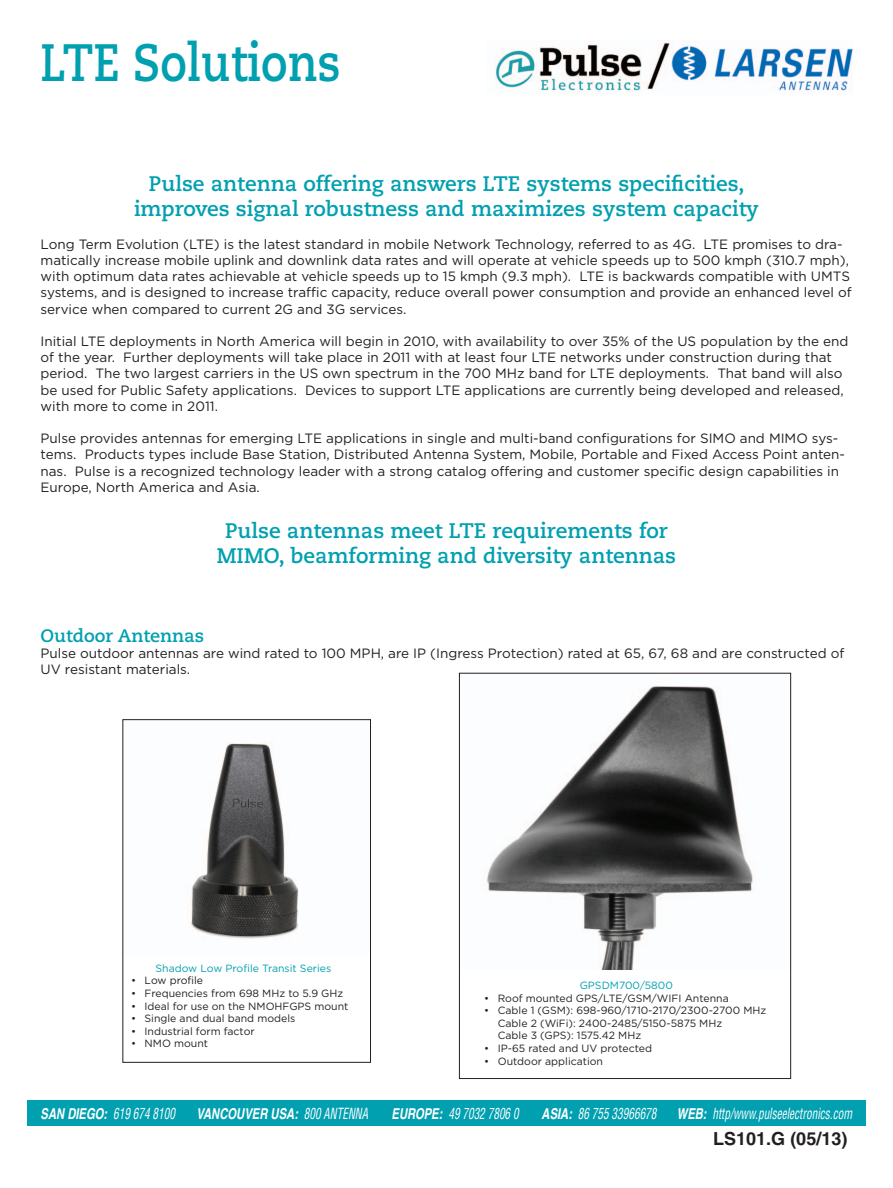
<style>
.page{position:relative;width:893px;height:1188px;background:#fff}
.page>*{position:absolute;margin:0;border:0;box-sizing:border-box;transform-origin:0 0}
.t1{font:700 52.5px "Caecilia";color:#00a0b0;scale:.85 1}
.t2{font:700 21px "Caecilia";color:#00a0b0}
.t3{font:700 18px "Caecilia";color:#00a0b0}
.t4{font:700 18px "Helvetica";color:#231f20}
.t5{font:italic condensed 15px "Helvetica";color:#fff;scale:.75 1}
.t6{font:italic 700 15px "Helvetica";color:#fff;scale:.75 1}
.t7{font:13.5px/16.2px "Gotham";color:#231f20}
.t8{font:10.5px/12.6px "Gotham";color:#231f20}
.t9{font:10.5px "Gotham";color:#00a0b0}
.s1{font-weight:700;font-stretch:normal}
.s2{font-weight:400;font-stretch:condensed}
</style>
<div class="page">
<div style="left:27px;top:1100px;width:839px;height:25px;background:#00a0b0"></div>
<img style="left:495px;top:40px;width:357px;height:51px">
<img style="left:485px;top:686px;width:268px;height:284px">
<div style="left:459px;top:673px;width:332px;height:406px;border:1px solid #231f20"></div>
<img style="left:190px;top:741px;width:109px;height:198px">
<div style="left:122px;top:719px;width:249px;height:344px;border:1px solid #231f20"></div>
<p class="t1" style="left:40px;top:32px;width:355px">LTE Solutions</p>
<p class="t2" style="left:149px;top:172px;width:597px">Pulse antenna offering answers LTE systems specificities,</p>
<p class="t2" style="left:134px;top:197px;width:626px">improves signal robustness and maximizes system capacity</p>
<p class="t7" style="left:40px;top:236px;width:813px">Long Term Evolution (LTE) is the latest standard in mobile Network Technology, referred to as 4G. LTE promises to dra&shy;matically increase mobile uplink and downlink data rates and will operate at vehicle speeds up to 500 kmph (310.7 mph), with optimum data rates achievable at vehicle speeds up to 15 kmph (9.3 mph). LTE is backwards compatible with UMTS systems, and is designed to increase traffic capacity, reduce overall power consumption and provide an enhanced level of service when compared to current 2G and 3G services.</p>
<p class="t7" style="left:40px;top:333px;width:809px">Initial LTE deployments in North America will begin in 2010, with availability to over 35% of the US population by the end of the year. Further deployments will take place in 2011 with at least four LTE networks under construction during that period. The two largest carriers in the US own spectrum in the 700 MHz band for LTE deployments. That band will also be used for Public Safety applications. Devices to support LTE applications are currently being developed and released, with more to come in 2011.</p>
<p class="t7" style="left:40px;top:430px;width:806px">Pulse provides antennas for emerging LTE applications in single and multi-band configurations for SIMO and MIMO sys&shy;tems. Products types include Base Station, Distributed Antenna System, Mobile, Portable and Fixed Access Point anten&shy;nas. Pulse is a recognized technology leader with a strong catalog offering and customer specific design capabilities in Europe, North America and Asia.</p>
<p class="t2" style="left:225px;top:518px;width:444px">Pulse antennas meet LTE requirements for</p>
<p class="t2" style="left:217px;top:543px;width:461px">MIMO, beamforming and diversity antennas</p>
<p class="t3" style="left:40px;top:625px;width:165px">Outdoor Antennas</p>
<p class="t7" style="left:40px;top:645px;width:805px">Pulse outdoor antennas are wind rated to 100 MPH, are IP (Ingress Protection) rated at 65, 67, 68 and are constructed of<br>UV resistant materials.</p>
<p class="t9" style="left:156px;top:961px;width:177px">Shadow Low Profile Transit Series</p>
<p class="t8" style="left:131px;top:974px;width:73px">• Low profile</p>
<p class="t8" style="left:131px;top:987px;width:214px">• Frequencies from 698 MHz to 5.9 GHz</p>
<p class="t8" style="left:131px;top:999px;width:219px">• Ideal for use on the NMOHFGPS mount</p>
<p class="t8" style="left:131px;top:1012px;width:166px">• Single and dual band models</p>
<p class="t8" style="left:131px;top:1025px;width:125px">• Industrial form factor</p>
<p class="t8" style="left:131px;top:1037px;width:78px">• NMO mount</p>
<p class="t9" style="left:580px;top:979px;width:95px">GPSDM700/5800</p>
<p class="t8" style="left:484px;top:991px;width:246px">• Roof mounted GPS/LTE/GSM/WIFI Antenna</p>
<p class="t8" style="left:498px;top:1004px;width:270px;text-indent:-14px">• Cable 1 (GSM): 698-960/1710-2170/2300-2700 MHz<br>Cable 2 (WiFi): 2400-2485/5150-5875 MHz<br>Cable 3 (GPS): 1575.42 MHz</p>
<p class="t8" style="left:484px;top:1042px;width:169px">• IP-65 rated and UV protected</p>
<p class="t8" style="left:484px;top:1054px;width:120px">• Outdoor application</p>
<p class="t5" style="left:40px;top:1104px;width:181px"><span class="s1">SAN DIEGO:</span> 619 674 8100</p>
<p class="t6" style="left:197px;top:1104px;width:230px">VANCOUVER USA: <span class="s2">800 ANTENNA</span></p>
<p class="t5" style="left:392px;top:1104px;width:171px"><span class="s1">EUROPE:</span> 49 7032 7806 0</p>
<p class="t5" style="left:542px;top:1104px;width:155px"><span class="s1">ASIA:</span> 86 755 33966678</p>
<p class="t5" style="left:677px;top:1104px;width:235px"><span class="s1">WEB:</span> http/www.pulseelectronics.com</p>
<p class="t4" style="left:713px;top:1128px;width:136px">LS101.G (05/13)</p>
</div>
